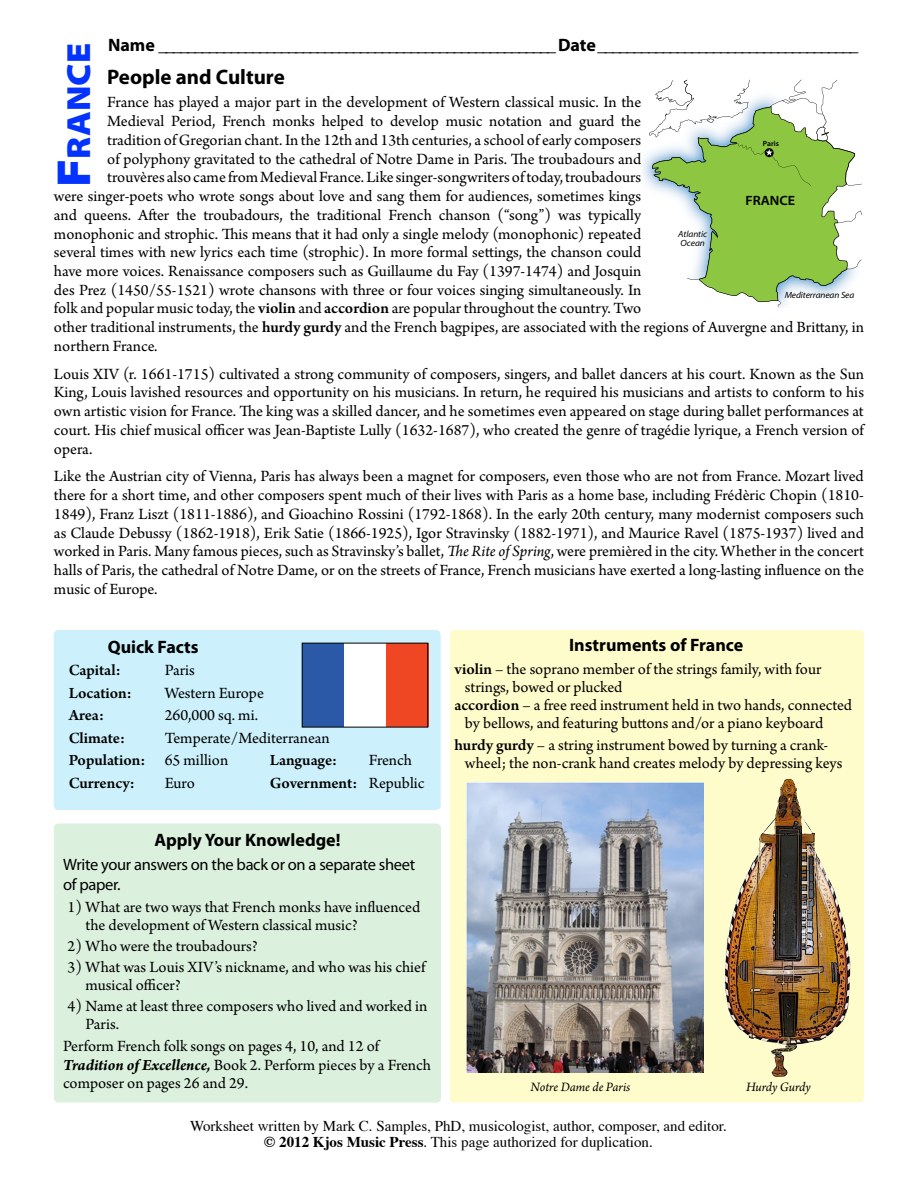
<style>
.page{position:relative;width:918px;height:1188px;background:#fff}
.page>*{position:absolute;margin:0;border:0;box-sizing:border-box;transform-origin:0 0}
.t1{font:33.6px "Myriad MM SC700 830 700";color:#0433ff}
.t2{font:700 21px "Myriad Pro";color:#000}
.t3{font:18px "Myriad MM 700 600";color:#000}
.t4{font:700 18px "Myriad Pro";color:#000}
.t5{font:16.5px/18.8px "Arno Pro";color:#000}
.t6{font:600 16.5px "Arno Pro";letter-spacing:-.005em;color:#000}
.t7{font:16.5px/19.5px "Myriad Pro";letter-spacing:-.02em;color:#000}
.t8{font:15px/16.5px "Times";color:#000;text-align:center}
.t9{font:italic 13.5px "Arno Pro";letter-spacing:-.005em;color:#000}
.t10{font:13.5px "Myriad MM 600 650";color:#000}
.t11{font:9px/9px "Myriad MM It 400 650";letter-spacing:-.01em;color:#000}
.t12{font:7.5px "Myriad MM 600 650";color:#000}
.s1{font-weight:600}
.s2{font-style:italic}
.s3{font-size:48px}
.s4{font-weight:400}
.s5{font-weight:700;font-style:italic}
.s6{font-weight:700}
</style>
<div class="page">
<div style="left:54px;top:824px;width:387px;height:278px;background:#dbf1de;border-radius:4px"></div>
<div style="left:450px;top:630px;width:414px;height:472px;background:#fffccc;border-radius:4px"></div>
<div style="left:54px;top:630px;width:387px;height:180px;background:#ccf1fc;border-radius:4px"></div>
<div style="left:302px;top:643px;width:43px;height:84px;background:#2b59a8"></div>
<div style="left:344px;top:643px;width:43px;height:84px;background:#fff"></div>
<div style="left:387px;top:643px;width:42px;height:84px;background:#ef4623"></div>
<div style="left:302px;top:643px;width:126px;height:85px;border:1px solid #000"></div>
<svg style="left:649px;top:80px;width:213px;height:227px"></svg>
<img style="left:466px;top:782px;width:238px;height:290px">
<img style="left:724px;top:779px;width:127px;height:298px">
<p class="t3" style="left:108px;top:37px;width:752px">Name _______________________________________________________ Date ____________________________________</p>
<p class="t2" style="left:107px;top:63px;width:179px">People and Culture</p>
<p class="t5" style="left:107px;top:94px;width:536px">France has played a major part in the development of Western classical music. In the</p>
<p class="t5" style="left:107px;top:113px;width:535px">Medieval Period, French monks helped to develop music notation and guard the</p>
<p class="t5" style="left:107px;top:131px;width:535px">tradition of Gregorian chant. In the 12th and 13th centuries, a school of early composers</p>
<p class="t5" style="left:107px;top:150px;width:536px">of polyphony gravitated to the cathedral of Notre Dame in Paris. The troubadours and</p>
<p class="t5" style="left:107px;top:169px;width:536px">trouvères also came from Medieval France. Like singer-songwriters of today, troubadours</p>
<p class="t5" style="left:54px;top:188px;width:589px">were singer-poets who wrote songs about love and sang them for audiences, sometimes kings</p>
<p class="t5" style="left:54px;top:206px;width:589px">and queens. After the troubadours, the traditional French chanson (“song”) was typically</p>
<p class="t5" style="left:54px;top:225px;width:589px">monophonic and strophic. This means that it had only a single melody (monophonic) repeated</p>
<p class="t5" style="left:54px;top:244px;width:589px">several times with new lyrics each time (strophic). In more formal settings, the chanson could</p>
<p class="t5" style="left:54px;top:263px;width:589px">have more voices. Renaissance composers such as Guillaume du Fay (1397-1474) and Josquin</p>
<p class="t5" style="left:54px;top:281px;width:589px">des Prez (1450/55-1521) wrote chansons with three or four voices singing simultaneously. In</p>
<p class="t5" style="left:54px;top:300px;width:589px">folk and popular music today, the <span class="s1">violin</span> and <span class="s1">accordion</span> are popular throughout the country. Two</p>
<p class="t5" style="left:54px;top:319px;width:811px">other traditional instruments, the <span class="s1">hurdy gurdy</span> and the French bagpipes, are associated with the regions of Auvergne and Brittany, in</p>
<p class="t5" style="left:54px;top:338px;width:105px">northern France.</p>
<p class="t5" style="left:54px;top:365px;width:812px;text-align:justify">Louis XIV (r. 1661-1715) cultivated a strong community of composers, singers, and ballet dancers at his court. Known as the Sun King, Louis lavished resources and opportunity on his musicians. In return, he required his musicians and artists to conform to his own artistic vision for France. The king was a skilled dancer, and he sometimes even appeared on stage during ballet performances at court. His chief musical officer was Jean-Baptiste Lully (1632-1687), who created the genre of tragédie lyrique, a French version of opera.</p>
<p class="t5" style="left:54px;top:468px;width:812px;text-align:justify">Like the Austrian city of Vienna, Paris has always been a magnet for composers, even those who are not from France. Mozart lived there for a short time, and other composers spent much of their lives with Paris as a home base, including Frédèric Chopin (1810- 1849), Franz Liszt (1811-1886), and Gioachino Rossini (1792-1868). In the early 20th century, many modernist composers such as Claude Debussy (1862-1918), Erik Satie (1866-1925), Igor Stravinsky (1882-1971), and Maurice Ravel (1875-1937) lived and worked in Paris. Many famous pieces, such as Stravinsky’s ballet, <span class="s2">The Rite of Spring</span>, were premièred in the city. Whether in the concert halls of Paris, the cathedral of Notre Dame, or on the streets of France, French musicians have exerted a long-lasting influence on the music of Europe.</p>
<h1 class="t1" style="left:63px;top:187px;width:145px;rotate:-90deg"><span class="s3">F</span>rance</h1>
<p class="t12" style="left:763px;top:139px;width:18px">Paris</p>
<p class="t10" style="left:746px;top:193px;width:51px">FRANCE</p>
<p class="t11" style="left:678px;top:230px;width:31px">Atlantic<br>Ocean</p>
<p class="t11" style="left:785px;top:291px;width:71px">Mediterranean Sea</p>
<p class="t4" style="left:108px;top:635px;width:93px">Quick Facts</p>
<p class="t6" style="left:69px;top:661px;width:54px">Capital:</p>
<p class="t5" style="left:165px;top:662px;width:32px">Paris</p>
<p class="t6" style="left:69px;top:683px;width:65px">Location:</p>
<p class="t5" style="left:165px;top:684px;width:101px">Western Europe</p>
<p class="t6" style="left:69px;top:706px;width:37px">Area:</p>
<p class="t5" style="left:165px;top:707px;width:95px">260,000 sq. mi.</p>
<p class="t6" style="left:69px;top:728px;width:58px">Climate:</p>
<p class="t5" style="left:69px;top:727px;width:263px;line-height:22.5px;text-indent:96px">Temperate/Mediterranean<br><span class="s1">Population:</span> 65 million</p>
<p class="t6" style="left:270px;top:751px;width:69px">Language:</p>
<p class="t5" style="left:369px;top:752px;width:45px">French</p>
<p class="t6" style="left:69px;top:773px;width:68px">Currency:</p>
<p class="t5" style="left:165px;top:774px;width:32px">Euro</p>
<p class="t6" style="left:270px;top:773px;width:156px">Government: <span class="s4">Republic</span></p>
<p class="t4" style="left:154px;top:828px;width:188px">Apply Your Knowledge!</p>
<p class="t7" style="left:63px;top:854px;width:354px">Write your answers on the back or on a separate sheet of paper.</p>
<p class="t5" style="left:86px;top:899px;width:336px;line-height:18px;text-indent:-18px">1) What are two ways that French monks have influenced the development of Western classical music?</p>
<p class="t5" style="left:68px;top:938px;width:192px">2) Who were the troubadours?</p>
<p class="t5" style="left:86px;top:959px;width:341px;line-height:18px;text-indent:-18px">3) What was Louis XIV’s nickname, and who was his chief musical officer?</p>
<p class="t5" style="left:86px;top:998px;width:343px;line-height:18px;text-indent:-18px">4) Name at least three composers who lived and worked in<br>Paris.</p>
<p class="t5" style="left:63px;top:1037px;width:370px">Perform French folk songs on pages 4, 10, and 12 of<br><span class="s5">Tradition of Excellence,</span> Book 2. Perform pieces by a French composer on pages 26 and 29.</p>
<p class="t4" style="left:569px;top:634px;width:176px">Instruments of France</p>
<p class="t5" style="left:454px;top:660px;width:368px"><span class="s1">violin</span> – the soprano member of the strings family, with four</p>
<p class="t5" style="left:465px;top:678px;width:159px">strings, bowed or plucked</p>
<p class="t5" style="left:454px;top:696px;width:399px"><span class="s1">accordion</span> – a free reed instrument held in two hands, connected</p>
<p class="t5" style="left:465px;top:714px;width:360px">by bellows, and featuring buttons and/or a piano keyboard</p>
<p class="t5" style="left:465px;top:737px;width:379px;line-height:18px;text-indent:-10px"><span class="s1">hurdy gurdy</span> – a string instrument bowed by turning a crank&shy;wheel; the non-crank hand creates melody by depressing keys</p>
<p class="t9" style="left:531px;top:1079px;width:101px">Notre Dame de Paris</p>
<p class="t9" style="left:746px;top:1079px;width:66px">Hurdy Gurdy</p>
<p class="t8" style="left:190px;top:1118px;width:538px">Worksheet written by Mark C. Samples, PhD, musicologist, author, composer, and editor. <span class="s6">© 2012 Kjos Music Press</span>. This page authorized for duplication.</p>
</div>
